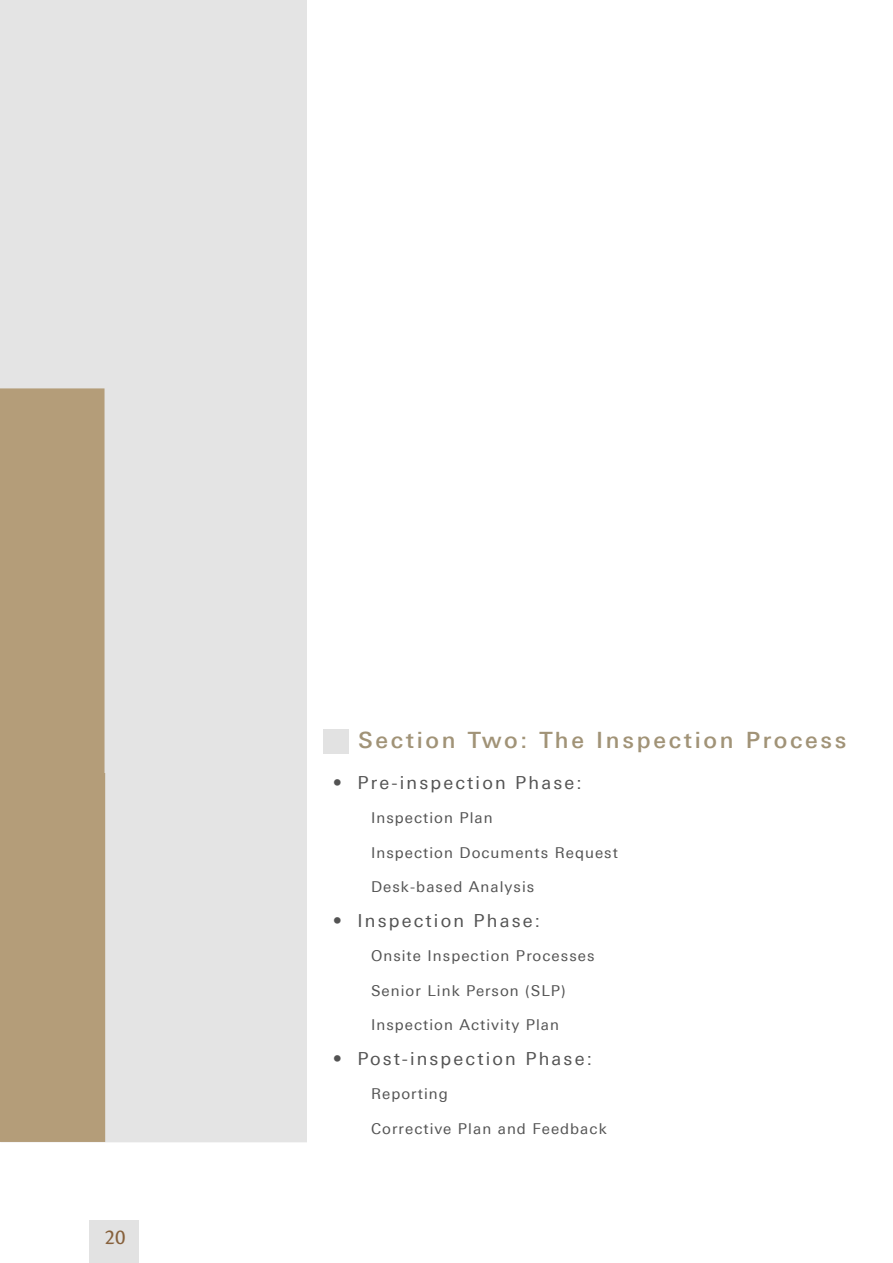
<style>
.page{position:relative;width:893px;height:1263px;background:#fff}
.page>*{position:absolute;margin:0;border:0;box-sizing:border-box;transform-origin:0 0}
.t1{font:500 22.5px "Univers Next Pro";letter-spacing:.12em;color:#a19377}
.t2{font:22.5px "Cronos Pro";color:#87613c}
.t3{font:18px "Univers Next Pro";letter-spacing:.12em;color:#535353}
.t4{font:15px "Univers Next Pro";letter-spacing:.07em;color:#535353}
</style>
<div class="page">
<div style="left:89px;top:1209px;width:50px;height:54px;background:#e2e2e2"></div>
<img style="left:0;top:773px;width:306px;height:446px">
<div style="left:323px;top:729px;width:25px;height:24px;background:#e2e2e2"></div>
<p class="t2" style="left:105px;top:1224px;width:22px">20</p>
<p class="t1" style="left:358px;top:726px;width:490px">Section Two: The Inspection Process</p>
<p class="t3" style="left:333px;top:772px;width:251px">• Pre-inspection Phase:</p>
<p class="t4" style="left:371px;top:809px;width:123px">Inspection Plan</p>
<p class="t4" style="left:371px;top:844px;width:248px">Inspection Documents Request</p>
<p class="t4" style="left:371px;top:878px;width:165px">Desk-based Analysis</p>
<p class="t3" style="left:333px;top:910px;width:209px">• Inspection Phase:</p>
<p class="t4" style="left:371px;top:947px;width:225px">Onsite Inspection Processes</p>
<p class="t4" style="left:371px;top:982px;width:196px">Senior Link Person (SLP)</p>
<p class="t4" style="left:371px;top:1016px;width:190px">Inspection Activity Plan</p>
<p class="t3" style="left:333px;top:1048px;width:261px">• Post-inspection Phase:</p>
<p class="t4" style="left:371px;top:1085px;width:78px">Reporting</p>
<p class="t4" style="left:371px;top:1120px;width:237px">Corrective Plan and Feedback</p>
</div>
